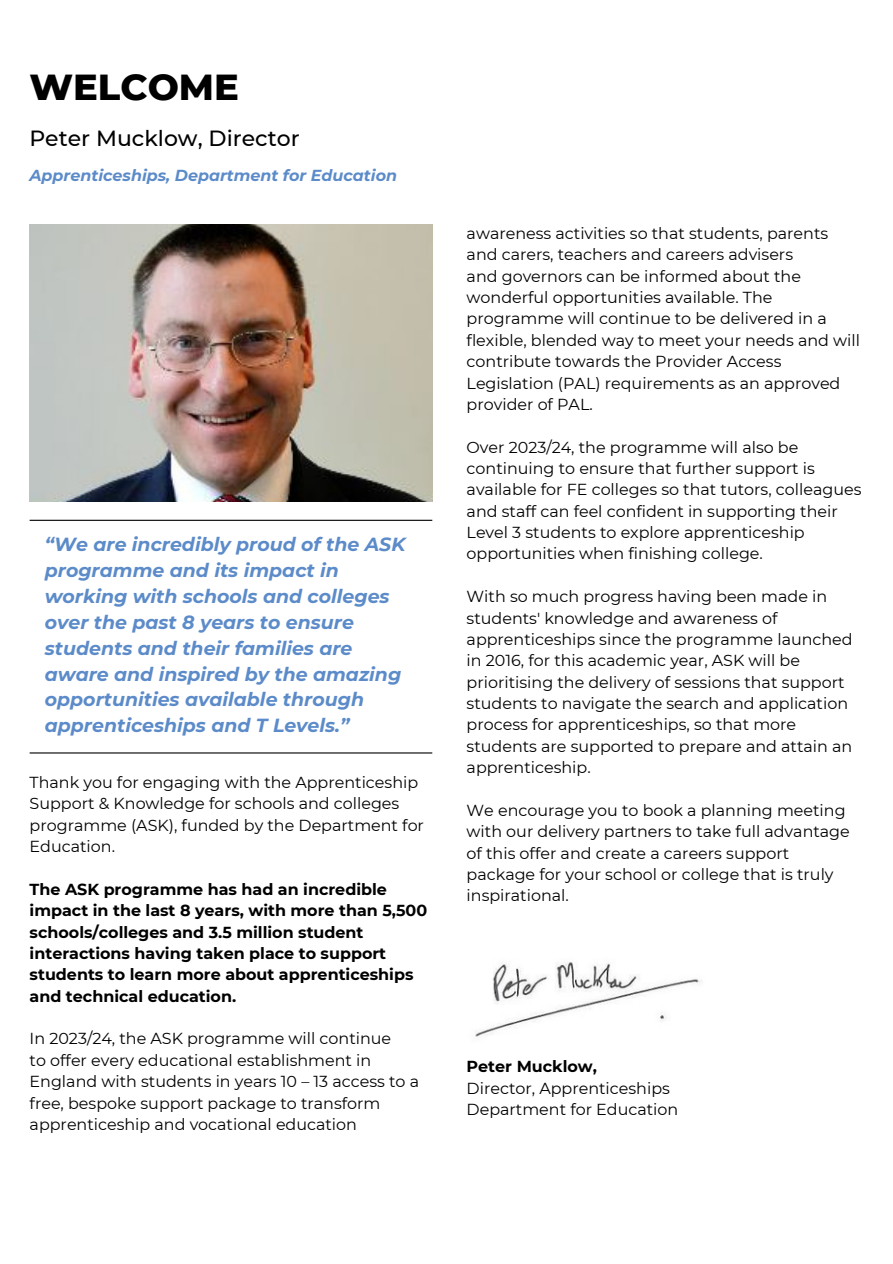
<style>
.page{position:relative;width:893px;height:1264px;background:#fff}
.page>*{position:absolute;margin:0;border:0;box-sizing:border-box;transform-origin:0 0}
.t1{font:800 36.9px "Montserrat";color:#000}
.t2{font:500 21.9px "Montserrat";color:#000}
.t3{font:italic 700 18.9px/25.8px "Montserrat";color:#5c8bc9}
.t4{font:15.9px/21.3px "Montserrat";color:#000}
.t5{font:700 15.9px/21.3px "Montserrat";color:#000}
.t6{font:italic 700 15.9px "Montserrat";color:#5c8bc9}
</style>
<div class="page">
<img style="left:29px;top:225px;width:403px;height:276px">
<hr style="left:30px;top:519px;width:402px;height:2px;background:#000">
<hr style="left:30px;top:752px;width:402px;height:1px;background:#000">
<img style="left:475px;top:962px;width:226px;height:75px">
<p class="t1" style="left:29px;top:64px;width:211px">WELCOME</p>
<p class="t2" style="left:29px;top:124px;width:272px">Peter Mucklow, Director</p>
<p class="t6" style="left:29px;top:166px;width:369px">Apprenticeships, Department for Education</p>
<p class="t3" style="left:45px;top:531px;width:362px">“We are incredibly proud of the ASK programme and its impact in working with schools and colleges over the past 8 years to ensure students and their families are aware and inspired by the amazing opportunities available through apprenticeships and T Levels.”</p>
<p class="t4" style="left:30px;top:771px;width:396px">Thank you for engaging with the Apprenticeship Support &amp; Knowledge for schools and colleges programme (ASK), funded by the Department for Education.</p>
<p class="t5" style="left:30px;top:878px;width:399px">The ASK programme has had an incredible impact in the last 8 years, with more than 5,500 schools/colleges and 3.5 million student interactions having taken place to support students to learn more about apprenticeships and technical education.</p>
<p class="t4" style="left:30px;top:1028px;width:363px">In 2023/24, the ASK programme will continue</p>
<p class="t4" style="left:30px;top:1049px;width:343px">to offer every educational establishment in</p>
<p class="t4" style="left:30px;top:1070px;width:391px">England with students in years 10 – 13 access to a free, bespoke support package to transform apprenticeship and vocational education</p>
<p class="t4" style="left:466px;top:222px;width:363px">awareness activities so that students, parents</p>
<p class="t4" style="left:466px;top:244px;width:328px">and carers, teachers and careers advisers</p>
<p class="t4" style="left:466px;top:265px;width:336px">and governors can be informed about the</p>
<p class="t4" style="left:466px;top:287px;width:395px">wonderful opportunities available. The programme will continue to be delivered in a flexible, blended way to meet your needs and will contribute towards the Provider Access Legislation (PAL) requirements as an approved provider of PAL.</p>
<p class="t4" style="left:466px;top:436px;width:396px">Over 2023/24, the programme will also be continuing to ensure that further support is available for FE colleges so that tutors, colleagues and staff can feel confident in supporting their Level 3 students to explore apprenticeship opportunities when finishing college.</p>
<p class="t4" style="left:466px;top:586px;width:387px">With so much progress having been made in students' knowledge and awareness of apprenticeships since the programme launched in 2016, for this academic year, ASK will be prioritising the delivery of sessions that support students to navigate the search and application process for apprenticeships, so that more students are supported to prepare and attain an apprenticeship.</p>
<p class="t4" style="left:466px;top:799px;width:380px">We encourage you to book a planning meeting</p>
<p class="t4" style="left:466px;top:820px;width:384px">with our delivery partners to take full advantage</p>
<p class="t4" style="left:466px;top:842px;width:324px">of this offer and create a careers support</p>
<p class="t4" style="left:466px;top:863px;width:368px">package for your school or college that is truly</p>
<p class="t4" style="left:466px;top:885px;width:104px">inspirational.</p>
<p class="t5" style="left:466px;top:1055px;width:132px">Peter Mucklow,</p>
<p class="t4" style="left:466px;top:1077px;width:205px">Director, Apprenticeships</p>
<p class="t4" style="left:466px;top:1098px;width:213px">Department for Education</p>
</div>
